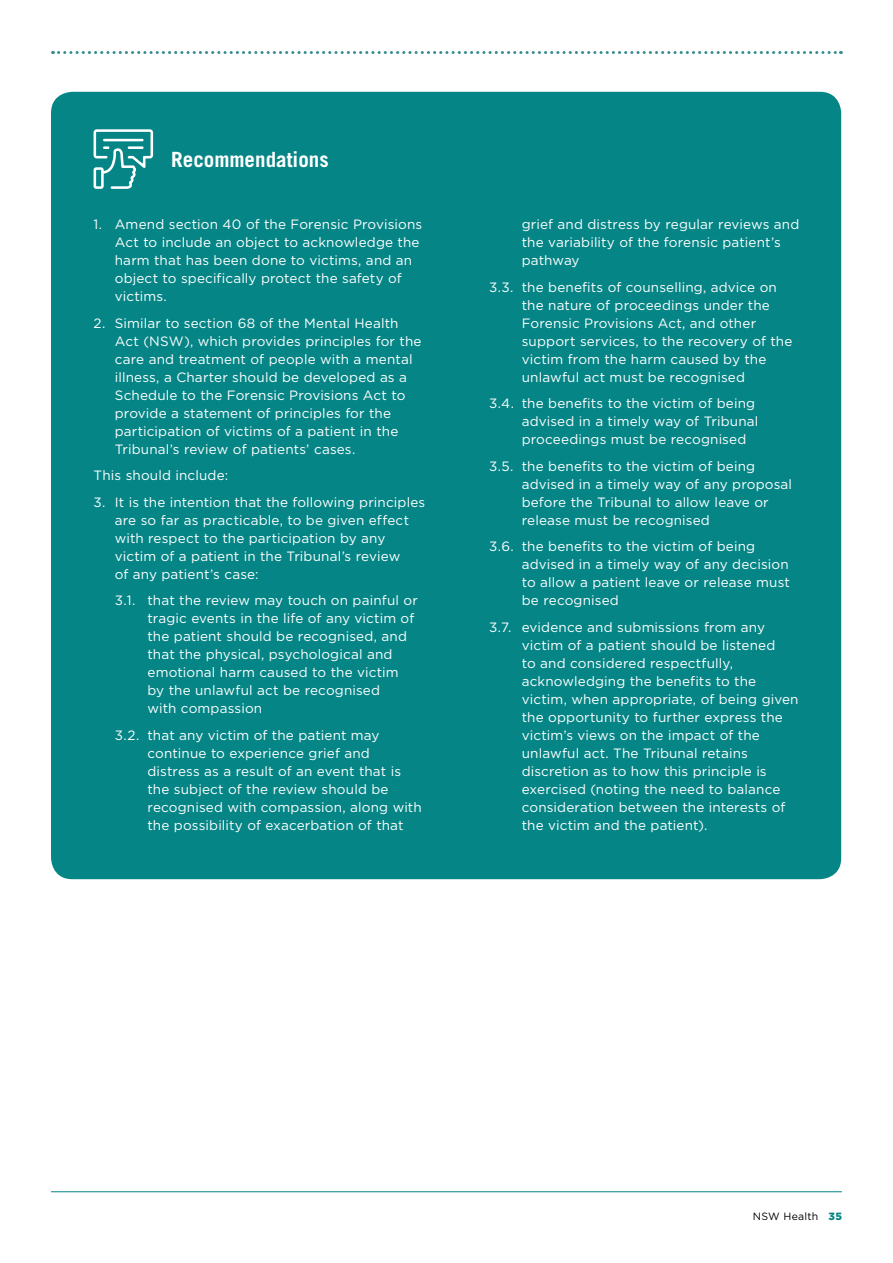
<style>
.page{position:relative;width:893px;height:1263px;background:#fff}
.page>*{position:absolute;margin:0;border:0;box-sizing:border-box;transform-origin:0 0}
.t1{font:700 21px "Trade Gothic";color:#fff}
.t2{font:13.5px/18px "Gotham";letter-spacing:.01em;color:#fff}
.t3{font:10.5px "Gotham";letter-spacing:.02em;color:#000}
.s1{font-weight:900;color:#058586}
</style>
<div class="page">
<hr style="left:51px;top:1191px;width:791px;height:1px;background:#058586">
<svg style="left:53px;top:51px;width:788px;height:3px"></svg>
<div style="left:51px;top:92px;width:790px;height:787px;background:#058586;border-radius:21px"></div>
<svg style="left:94px;top:129px;width:59px;height:60px"></svg>
<h1 class="t1" style="left:171px;top:147px;width:159px">Recommendations</h1>
<p class="t2" style="left:115px;top:216px;width:309px;text-indent:-21px">1. Amend section 40 of the Forensic Provisions Act to include an object to acknowledge the harm that has been done to victims, and an object to specifically protect the safety of victims.</p>
<p class="t2" style="left:115px;top:314px;width:308px;text-indent:-21px">2. Similar to section 68 of the Mental Health Act (NSW), which provides principles for the care and treatment of people with a mental illness, a Charter should be developed as a Schedule to the Forensic Provisions Act to provide a statement of principles for the participation of victims of a patient in the Tribunal’s review of patients’ cases.</p>
<p class="t2" style="left:94px;top:467px;width:136px">This should include:</p>
<p class="t2" style="left:115px;top:493px;width:312px;text-indent:-21px">3. It is the intention that the following principles are so far as practicable, to be given effect with respect to the participation by any victim of a patient in the Tribunal’s review<br>of any patient’s case:</p>
<p class="t2" style="left:148px;top:592px;width:272px;text-indent:-33px">3.1. that the review may touch on painful or tragic events in the life of any victim of the patient should be recognised, and that the physical, psychological and emotional harm caused to the victim by the unlawful act be recognised<br>with compassion</p>
<p class="t2" style="left:148px;top:726px;width:276px;text-indent:-33px">3.2. that any victim of the patient may continue to experience grief and distress as a result of an event that is the subject of the review should be recognised with compassion, along with the possibility of exacerbation of that</p>
<p class="t2" style="left:522px;top:216px;width:279px">grief and distress by regular reviews and the variability of the forensic patient’s pathway</p>
<p class="t2" style="left:522px;top:278px;width:272px;text-indent:-33px">3.3. the benefits of counselling, advice on the nature of proceedings under the Forensic Provisions Act, and other support services, to the recovery of the victim from the harm caused by the unlawful act must be recognised</p>
<p class="t2" style="left:522px;top:395px;width:238px;text-indent:-33px">3.4. the benefits to the victim of being advised in a timely way of Tribunal proceedings must be recognised</p>
<p class="t2" style="left:522px;top:457px;width:272px;text-indent:-33px">3.5. the benefits to the victim of being advised in a timely way of any proposal before the Tribunal to allow leave or release must be recognised</p>
<p class="t2" style="left:522px;top:538px;width:270px;text-indent:-33px">3.6. the benefits to the victim of being advised in a timely way of any decision to allow a patient leave or release must be recognised</p>
<p class="t2" style="left:522px;top:618px;width:278px;text-indent:-33px">3.7. evidence and submissions from any victim of a patient should be listened<br>to and considered respectfully, acknowledging the benefits to the victim, when appropriate, of being given the opportunity to further express the victim’s views on the impact of the unlawful act. The Tribunal retains discretion as to how this principle is exercised (noting the need to balance consideration between the interests of the victim and the patient).</p>
<p class="t3" style="left:753px;top:1211px;width:91px">NSW Health <span class="s1">35</span></p>
</div>
